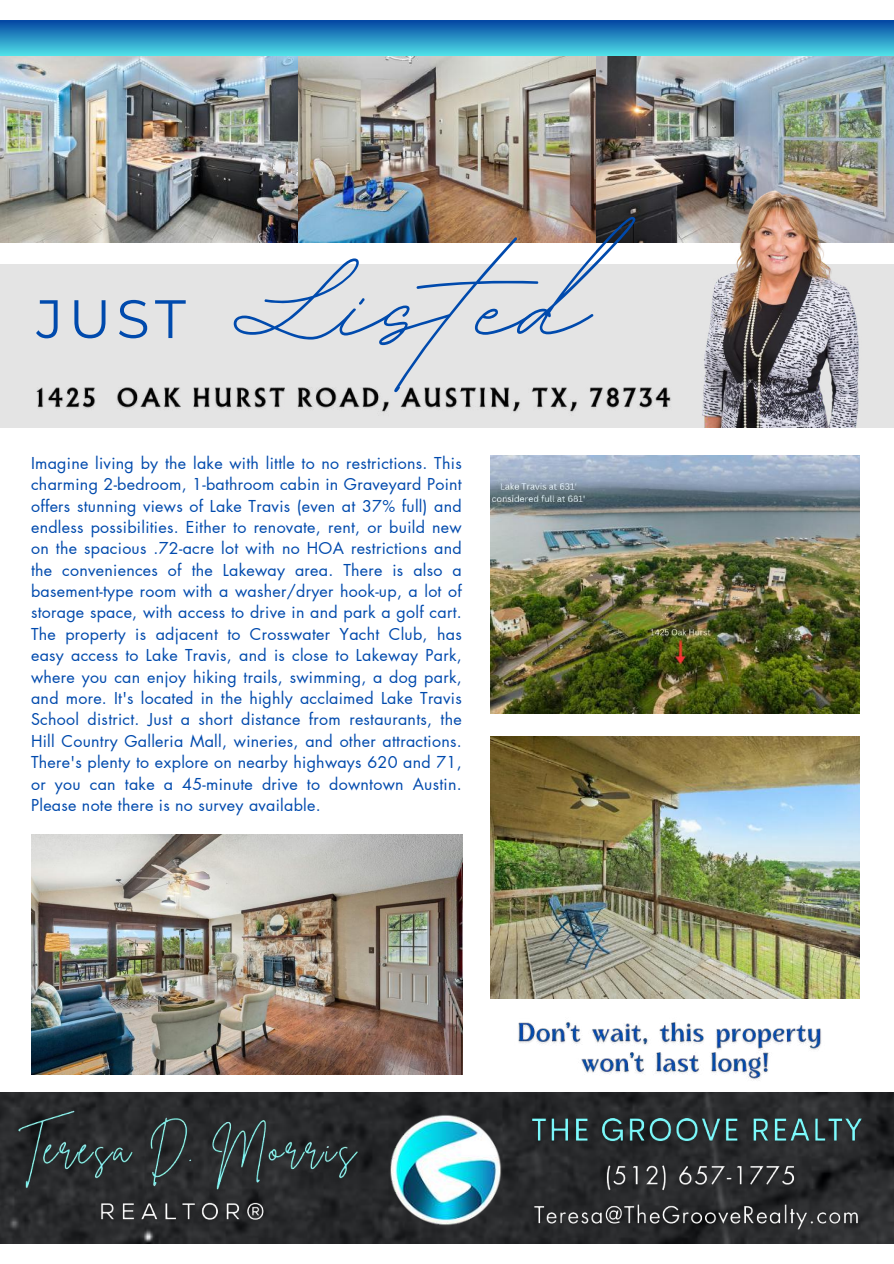
<style>
.page{position:relative;width:894px;height:1264px;background:#fff}
.page>*{position:absolute;margin:0;border:0;box-sizing:border-box;transform-origin:0 0}
.t1{font:228.45px "BD Script";color:#004aad}
.t2{font:54px "Montserrat";color:#004aad}
.t3{font:16.05px/21.3px "Futura LT Pro";letter-spacing:.015em;color:#004aad;text-align:justify}
</style>
<div class="page">
<img style="left:0;top:1092px;width:893px;height:151px">
<div style="left:0;top:264px;width:893px;height:163px;background:#e4e4e4"></div>
<img style="left:31px;top:834px;width:431px;height:240px">
<img style="left:490px;top:456px;width:369px;height:257px">
<img style="left:0;top:55px;width:893px;height:187px">
<img style="left:490px;top:736px;width:369px;height:262px">
<div style="left:0;top:21px;width:893px;height:34px;background:linear-gradient(to bottom,#0548a4,#4cd8e4)"></div>
<img style="left:387px;top:1111px;width:117px;height:117px">
<img style="left:626px;top:112px;width:267px;height:315px">
<img style="left:36px;top:381px;width:639px;height:36px">
<img style="left:598px;top:1158px;width:203px;height:40px">
<img style="left:7px;top:1101px;width:362px;height:101px">
<img style="left:95px;top:1196px;width:175px;height:31px">
<img style="left:518px;top:1022px;width:304px;height:58px">
<img style="left:524px;top:1109px;width:346px;height:40px">
<img style="left:527px;top:1198px;width:336px;height:38px">
<h2 class="t2" style="left:36px;top:286px;width:151px">JUST</h2>
<h1 class="t1" style="left:235px;top:154px;width:353px">Listed</h1>
<p class="t3" style="left:31px;top:453px;width:432px">Imagine living by the lake with little to no restrictions. This charming 2-bedroom, 1-bathroom cabin in Graveyard Point offers stunning views of Lake Travis (even at 37% full) and endless possibilities. Either to renovate, rent, or build new on the spacious .72-acre lot with no HOA restrictions and the conveniences of the Lakeway area. There is also a basement-type room with a washer/dryer hook-up, a lot of storage space, with access to drive in and park a golf cart.<br>The property is adjacent to Crosswater Yacht Club, has easy access to Lake Travis, and is close to Lakeway Park, where you can enjoy hiking trails, swimming, a dog park, and more. It's located in the highly acclaimed Lake Travis School district. Just a short distance from restaurants, the Hill Country Galleria Mall, wineries, and other attractions.<br>There's plenty to explore on nearby highways 620 and 71, or you can take a 45-minute drive to downtown Austin.<br>Please note there is no survey available.</p>
</div>
